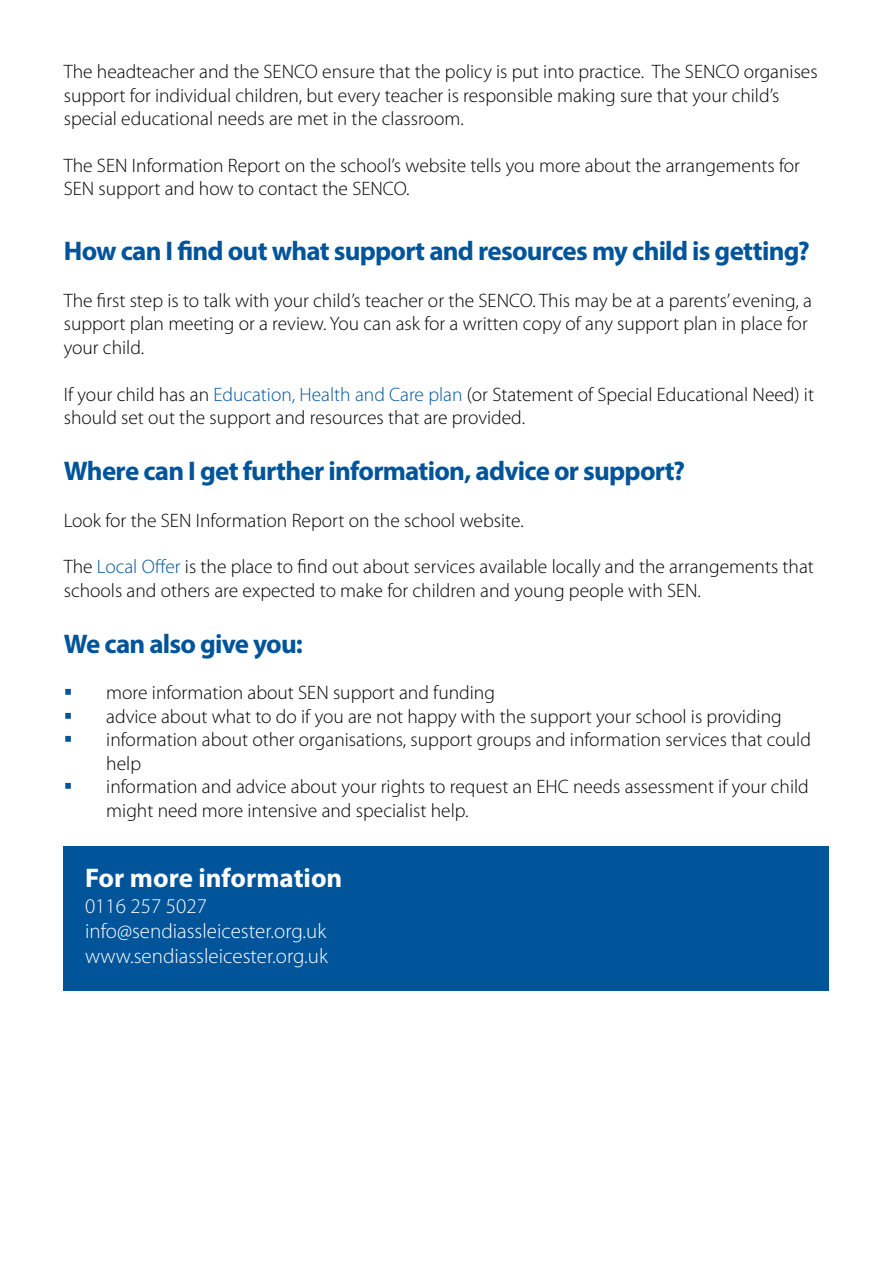
<style>
.page{position:relative;width:893px;height:1263px;background:#fff}
.page>*{position:absolute;margin:0;border:0;box-sizing:border-box;transform-origin:0 0}
.t1{font:700 27px "Myriad Pro";letter-spacing:-.03em;color:#00549a}
.t2{font:700 27px "Myriad Pro";color:#fff}
.t3{font:300 21px/25.2px "Myriad Pro";color:#fff}
.t4{font:300 19.5px/23.4px "Myriad Pro";color:#000}
.s1{color:#00549a}
</style>
<div class="page">
<div style="left:64px;top:846px;width:765px;height:145px;background:#00549a"></div>
<p class="t4" style="left:64px;top:61px;width:755px">The headteacher and the SENCO ensure that the policy is put into practice. The SENCO organises support for individual children, but every teacher is responsible making sure that your child’s special educational needs are met in the classroom.</p>
<p class="t4" style="left:64px;top:154px;width:738px">The SEN Information Report on the school’s website tells you more about the arrangements for<br>SEN support and how to contact the SENCO.</p>
<h1 class="t1" style="left:64px;top:234px;width:747px">How can I find out what support and resources my child is getting?</h1>
<p class="t4" style="left:64px;top:289px;width:750px">The first step is to talk with your child’s teacher or the SENCO. This may be at a parents’ evening, a support plan meeting or a review. You can ask for a written copy of any support plan in place for your child.</p>
<p class="t4" style="left:64px;top:383px;width:752px">If your child has an <span class="s1">Education, Health and Care plan</span> (or Statement of Special Educational Need) it should set out the support and resources that are provided.</p>
<h1 class="t1" style="left:64px;top:453px;width:623px">Where can I get further information, advice or support?</h1>
<p class="t4" style="left:64px;top:509px;width:461px">Look for the SEN Information Report on the school website.</p>
<p class="t4" style="left:64px;top:556px;width:752px">The <span class="s1">Local Offer</span> is the place to find out about services available locally and the arrangements that schools and others are expected to make for children and young people with SEN.</p>
<h1 class="t1" style="left:64px;top:626px;width:241px">We can also give you:</h1>
<p class="t4" style="left:64px;top:682px;width:433px"><span class="s1">▪</span> more information about SEN support and funding</p>
<p class="t4" style="left:64px;top:705px;width:719px"><span class="s1">▪</span> advice about what to do if you are not happy with the support your school is providing</p>
<p class="t4" style="left:106px;top:728px;width:706px;text-indent:-43px"><span class="s1">▪</span> information about other organisations, support groups and information services that could help</p>
<p class="t4" style="left:106px;top:775px;width:704px;text-indent:-43px"><span class="s1">▪</span> information and advice about your rights to request an EHC needs assessment if your child might need more intensive and specialist help.</p>
<h1 class="t2" style="left:85px;top:861px;width:259px">For more information</h1>
<p class="t3" style="left:85px;top:893px;width:244px">0116 257 5027 info@sendiassleicester.org.uk www.sendiassleicester.org.uk</p>
</div>
